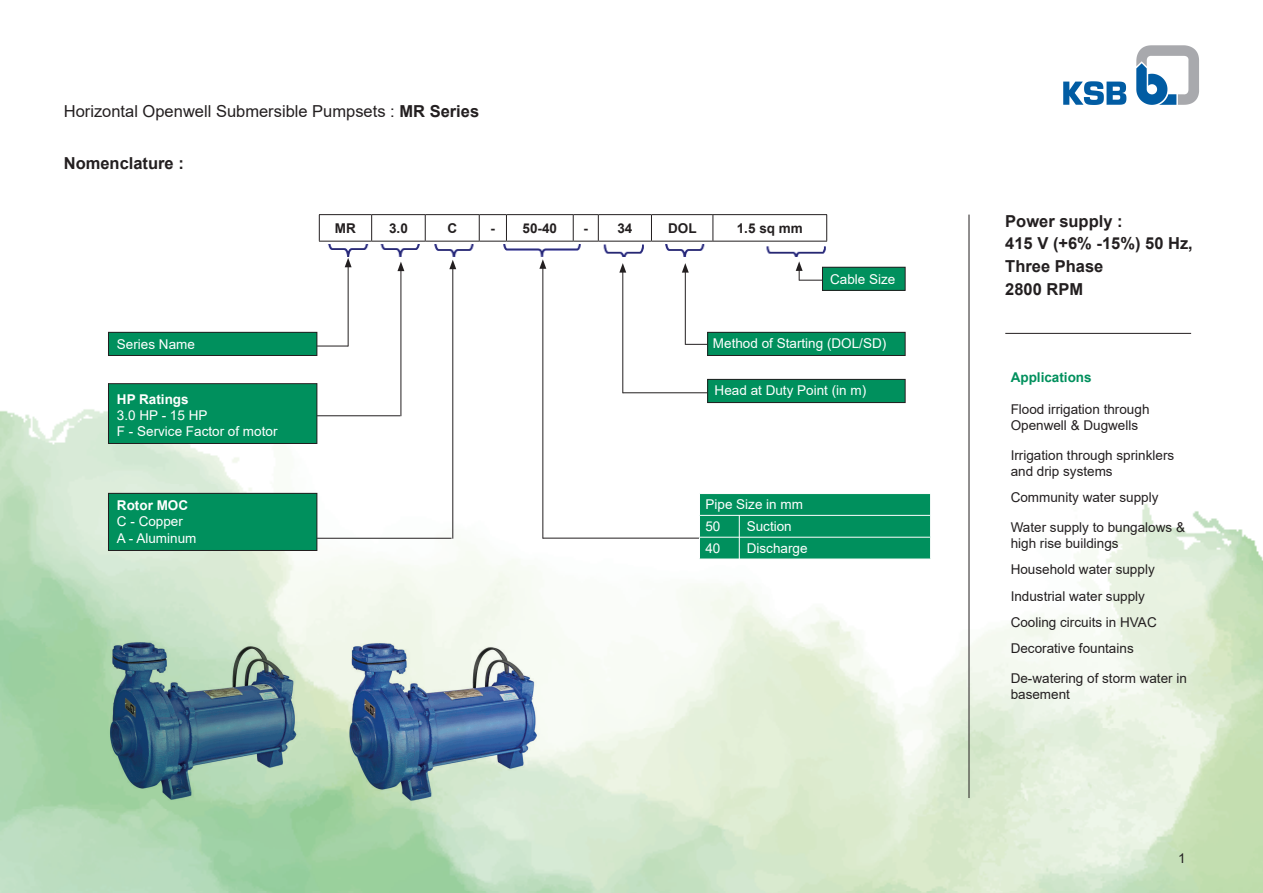
<style>
.page{position:relative;width:1263px;height:893px;background:#fff}
.page>*{position:absolute;margin:0;border:0;box-sizing:border-box;transform-origin:0 0}
.t1{font:700 16.5px/22.8px "Arial";color:#231f20}
.t2{font:16.5px "Arial";color:#231f20}
.t3{font:13.5px/26.4px "Arial";color:#231f20}
.t4{font:13.5px/16.2px "Arial";color:#fff}
.t5{font:700 13.5px "Arial";color:#231f20}
.t6{font:700 13.5px "Arial";color:#fff}
.t7{font:700 13.5px "Arial";color:#00905d}
.s1{font-weight:700}
</style>
<div class="page">
<svg style="left:1136px;top:45px;width:63px;height:60px"></svg>
<svg style="left:1063px;top:81px;width:63px;height:24px"></svg>
<img style="left:328px;top:244px;width:498px;height:12px">
<img style="left:89px;top:631px;width:221px;height:177px">
<img style="left:316px;top:628px;width:223px;height:179px">
<hr style="left:969px;top:215px;width:1px;height:583px;background:#231f20">
<hr style="left:1005px;top:333px;width:186px;height:1px;background:#231f20">
<div style="left:108px;top:332px;width:209px;height:23px;background:#00905d"></div>
<div style="left:108px;top:332px;width:209px;height:24px;border:1px solid #231f20"></div>
<div style="left:108px;top:384px;width:209px;height:59px;background:#00905d"></div>
<div style="left:108px;top:383px;width:209px;height:61px;border:1px solid #231f20"></div>
<div style="left:108px;top:493px;width:209px;height:57px;background:#00905d"></div>
<div style="left:108px;top:493px;width:209px;height:58px;border:1px solid #231f20"></div>
<hr style="left:317px;top:346px;width:31px;height:1px;background:#231f20">
<hr style="left:348px;top:265px;width:1px;height:81px;background:#231f20">
<svg style="left:345px;top:258px;width:7px;height:9px"></svg>
<hr style="left:685px;top:344px;width:31px;height:1px;background:#231f20">
<hr style="left:685px;top:270px;width:1px;height:75px;background:#231f20">
<svg style="left:682px;top:263px;width:7px;height:10px"></svg>
<hr style="left:799px;top:280px;width:31px;height:1px;background:#231f20">
<svg style="left:796px;top:261px;width:7px;height:20px"></svg>
<hr style="left:623px;top:392px;width:85px;height:1px;background:#231f20">
<hr style="left:622px;top:270px;width:1px;height:123px;background:#231f20">
<svg style="left:619px;top:263px;width:7px;height:10px"></svg>
<hr style="left:543px;top:538px;width:156px;height:1px;background:#231f20">
<hr style="left:542px;top:266px;width:1px;height:273px;background:#231f20">
<svg style="left:539px;top:259px;width:7px;height:10px"></svg>
<hr style="left:317px;top:415px;width:83px;height:1px;background:#231f20">
<hr style="left:400px;top:269px;width:1px;height:147px;background:#231f20">
<svg style="left:397px;top:262px;width:7px;height:9px"></svg>
<hr style="left:317px;top:538px;width:134px;height:1px;background:#231f20">
<hr style="left:452px;top:267px;width:1px;height:272px;background:#231f20">
<svg style="left:449px;top:260px;width:7px;height:9px"></svg>
<div style="left:708px;top:332px;width:197px;height:23px;background:#00905d"></div>
<div style="left:707px;top:332px;width:198px;height:24px;border:1px solid #231f20"></div>
<div style="left:708px;top:379px;width:197px;height:24px;background:#00905d"></div>
<div style="left:707px;top:379px;width:198px;height:24px;border:1px solid #231f20"></div>
<div style="left:822px;top:267px;width:83px;height:23px;background:#00905d"></div>
<div style="left:822px;top:267px;width:83px;height:24px;border:1px solid #231f20"></div>
<svg style="left:699px;top:493px;width:232px;height:66px;background:#109667"></svg>
<hr style="left:739px;top:515px;width:1px;height:44px;background:#fff">
<hr style="left:319px;top:214px;width:53px;height:1px;background:#231f20">
<svg style="left:319px;top:215px;width:1px;height:26px"></svg>
<hr style="left:372px;top:214px;width:53px;height:1px;background:#231f20">
<svg style="left:371px;top:215px;width:1px;height:26px"></svg>
<hr style="left:425px;top:214px;width:54px;height:1px;background:#231f20">
<svg style="left:425px;top:215px;width:1px;height:26px"></svg>
<hr style="left:506px;top:214px;width:67px;height:1px;background:#231f20">
<hr style="left:598px;top:214px;width:53px;height:1px;background:#231f20">
<hr style="left:651px;top:214px;width:62px;height:1px;background:#231f20">
<svg style="left:651px;top:215px;width:1px;height:26px"></svg>
<hr style="left:713px;top:214px;width:114px;height:1px;background:#231f20">
<svg style="left:712px;top:215px;width:1px;height:26px"></svg>
<svg style="left:826px;top:215px;width:1px;height:26px"></svg>
<hr style="left:319px;top:241px;width:53px;height:1px;background:#231f20">
<hr style="left:372px;top:241px;width:53px;height:1px;background:#231f20">
<hr style="left:425px;top:241px;width:54px;height:1px;background:#231f20">
<svg style="left:479px;top:214px;width:28px;height:28px"></svg>
<hr style="left:506px;top:241px;width:67px;height:1px;background:#231f20">
<svg style="left:573px;top:214px;width:26px;height:28px"></svg>
<hr style="left:598px;top:241px;width:53px;height:1px;background:#231f20">
<hr style="left:651px;top:241px;width:62px;height:1px;background:#231f20">
<hr style="left:713px;top:241px;width:114px;height:1px;background:#231f20">
<p class="t2" style="left:64px;top:100px;width:417px">Horizontal Openwell Submersible Pumpsets : <span class="s1">MR Series</span></p>
<p class="t1" style="left:64px;top:152px;width:122px">Nomenclature :</p>
<p class="t4" style="left:117px;top:336px;width:80px">Series Name</p>
<p class="t6" style="left:117px;top:389px;width:73px">HP Ratings</p>
<p class="t4" style="left:117px;top:407px;width:162px">3.0 HP - 15 HP<br>F - Service Factor of motor</p>
<p class="t6" style="left:117px;top:496px;width:73px">Rotor MOC</p>
<p class="t4" style="left:117px;top:513px;width:81px">C - Copper<br>A - Aluminum</p>
<p class="t5" style="left:335px;top:219px;width:22px">MR</p>
<p class="t5" style="left:389px;top:219px;width:20px">3.0</p>
<p class="t5" style="left:447px;top:219px;width:11px">C</p>
<p class="t5" style="left:491px;top:219px;width:68px">- 50-40</p>
<p class="t5" style="left:583px;top:219px;width:50px">- 34</p>
<p class="t5" style="left:668px;top:219px;width:30px">DOL</p>
<p class="t5" style="left:737px;top:219px;width:68px">1.5 sq mm</p>
<p class="t4" style="left:830px;top:271px;width:67px">Cable Size</p>
<p class="t4" style="left:713px;top:335px;width:175px">Method of Starting (DOL/SD)</p>
<p class="t4" style="left:715px;top:382px;width:153px">Head at Duty Point (in m)</p>
<p class="t4" style="left:705px;top:494px;width:99px;line-height:21.9px">Pipe Size in mm<br>50</p>
<p class="t4" style="left:747px;top:518px;width:47px">Suction</p>
<p class="t4" style="left:705px;top:540px;width:17px">40</p>
<p class="t4" style="left:747px;top:540px;width:62px">Discharge</p>
<p class="t1" style="left:1005px;top:210px;width:189px">Power supply :<br>415 V (+6% -15%) 50 Hz,<br>Three Phase<br>2800 RPM</p>
<p class="t7" style="left:1011px;top:367px;width:83px">Applications</p>
<p class="t3" style="left:1011px;top:401px;width:140px;line-height:16.2px">Flood irrigation through<br>Openwell &amp; Dugwells</p>
<p class="t3" style="left:1011px;top:447px;width:165px;line-height:16.2px">Irrigation through sprinklers and drip systems</p>
<p class="t3" style="left:1011px;top:483px;width:176px;line-height:29.4px">Community water supply<br>Water supply to bungalows &amp;</p>
<p class="t3" style="left:1011px;top:530px;width:148px">high rise buildings<br>Household water supply<br>Industrial water supply<br>Cooling circuits in HVAC<br>Decorative fountains</p>
<p class="t3" style="left:1011px;top:670px;width:178px;line-height:16.2px">De-watering of storm water in basement</p>
<p class="t3" style="left:1178px;top:845px;width:9px">1</p>
</div>
